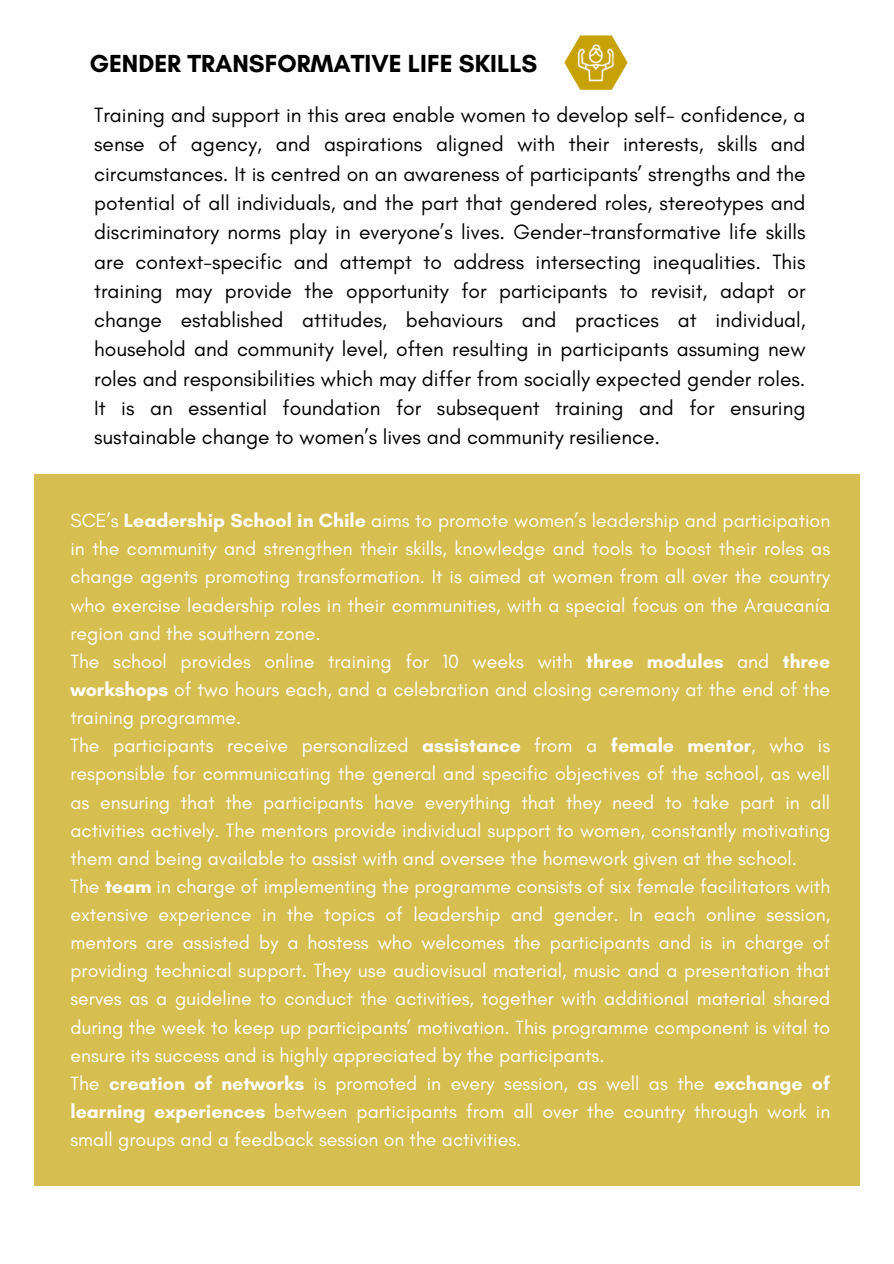
<style>
.page{position:relative;width:894px;height:1264px;background:#fff}
.page>*{position:absolute;margin:0;border:0;box-sizing:border-box;transform-origin:0 0}
.t1{font:700 25.2px "Glacial Indifference";color:#000}
.t2{font:21px/29.2px "Glacial Indifference";color:#000;text-align:justify}
.t3{font:19.5px/28.2px "Glacial Indifference";color:#fff;text-align:justify}
.s1{font-weight:700}
</style>
<div class="page">
<div style="left:34px;top:474px;width:824px;height:711px;background:#d7be51"></div>
<img style="left:564px;top:35px;width:64px;height:55px">
<p class="t1" style="left:89px;top:48px;width:449px">GENDER TRANSFORMATIVE LIFE SKILLS</p>
<p class="t2" style="left:94px;top:100px;width:712px">Training and support in this area enable women to develop self- confidence, a sense of agency, and aspirations aligned with their interests, skills and circumstances. It is centred on an awareness of participants’ strengths and the potential of all individuals, and the part that gendered roles, stereotypes and discriminatory norms play in everyone’s lives. Gender-transformative life skills are context-specific and attempt to address intersecting inequalities. This training may provide the opportunity for participants to revisit, adapt or change established attitudes, behaviours and practices at individual, household and community level, often resulting in participants assuming new roles and responsibilities which may differ from socially expected gender roles.<br>It is an essential foundation for subsequent training and for ensuring sustainable change to women’s lives and community resilience.</p>
<p class="t3" style="left:70px;top:506px;width:761px">SCE’s <span class="s1">Leadership School in Chile</span> aims to promote women’s leadership and participation in the community and strengthen their skills, knowledge and tools to boost their roles as change agents promoting transformation. It is aimed at women from all over the country who exercise leadership roles in their communities, with a special focus on the Araucanía region and the southern zone.</p>
<p class="t3" style="left:70px;top:647px;width:761px">The school provides online training for 10 weeks with <span class="s1">three modules</span> and <span class="s1">three workshops</span> of two hours each, and a celebration and closing ceremony at the end of the training programme.</p>
<p class="t3" style="left:70px;top:731px;width:761px">The participants receive personalized <span class="s1">assistance</span> from a <span class="s1">female mentor</span>, who is responsible for communicating the general and specific objectives of the school, as well as ensuring that the participants have everything that they need to take part in all activities actively. The mentors provide individual support to women, constantly motivating them and being available to assist with and oversee the homework given at the school.</p>
<p class="t3" style="left:70px;top:872px;width:761px">The <span class="s1">team</span> in charge of implementing the programme consists of six female facilitators with extensive experience in the topics of leadership and gender. In each online session, mentors are assisted by a hostess who welcomes the participants and is in charge of providing technical support. They use audiovisual material, music and a presentation that serves as a guideline to conduct the activities, together with additional material shared during the week to keep up participants’ motivation. This programme component is vital to ensure its success and is highly appreciated by the participants.</p>
<p class="t3" style="left:70px;top:1068px;width:761px">The <span class="s1">creation of networks</span> is promoted in every session, as well as the <span class="s1">exchange of learning experiences</span> between participants from all over the country through work in small groups and a feedback session on the activities.</p>
</div>
